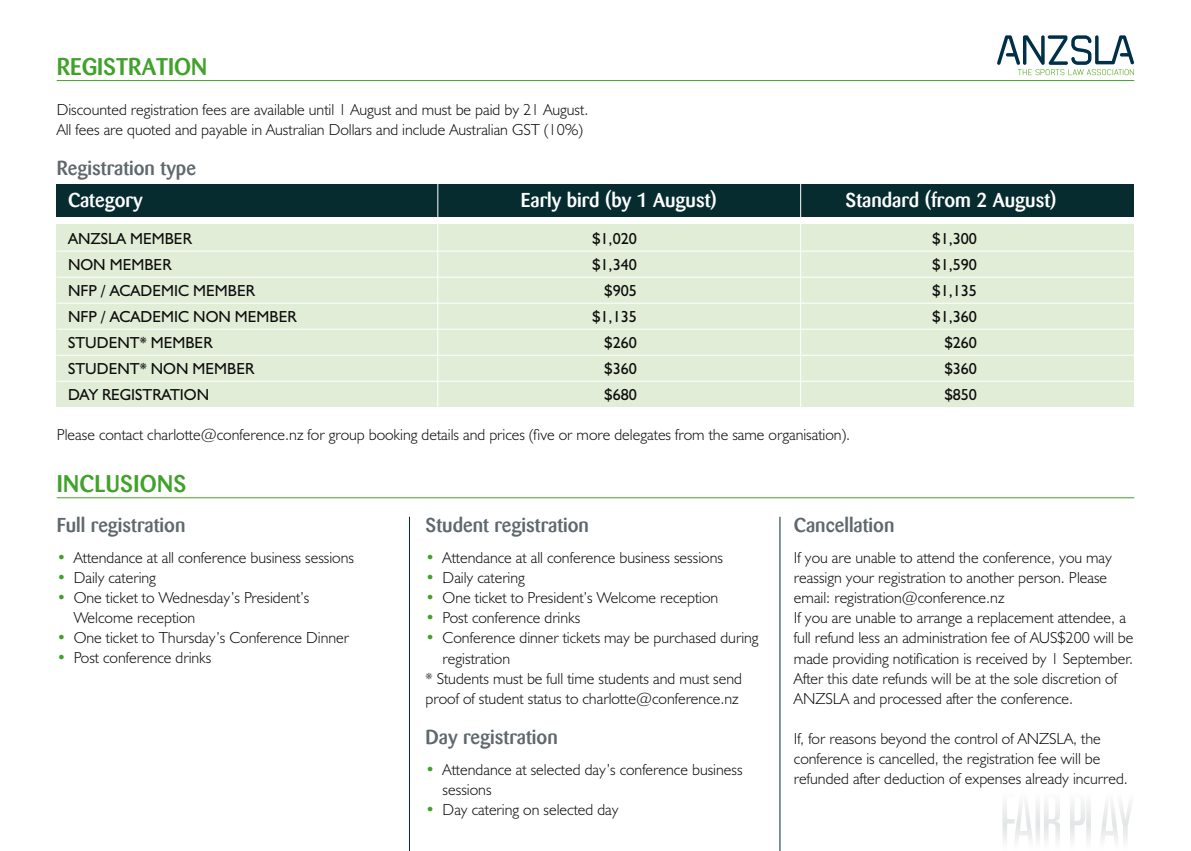
<style>
.page{position:relative;width:1191px;height:851px;background:#fff}
.page>*{position:absolute;margin:0;border:0;box-sizing:border-box;transform-origin:0 0}
.t1{font:500 24px "Barmeno";color:#41a22b}
.t2{font:500 20px "Barmeno";color:#5f686c}
.t3{font:500 20px "Barmeno";color:#fff}
.t4{font:300 16px/20px "Humanist 521 BT";color:#0d0d0d}
.t5{font:16px "Humanist 521 BT";color:#0d0d0d}
.s1{color:#41a22b}
</style>
<div class="page">
<div style="left:57px;top:184px;width:1077px;height:33px;background:#072c30"></div>
<div style="left:57px;top:224px;width:1077px;height:182px;background:#e2edd7"></div>
<hr style="left:57px;top:251px;width:1077px;height:1px;background:#fff">
<hr style="left:57px;top:277px;width:1077px;height:1px;background:#fff">
<hr style="left:57px;top:303px;width:1077px;height:1px;background:#fff">
<hr style="left:57px;top:329px;width:1077px;height:1px;background:#fff">
<hr style="left:57px;top:355px;width:1077px;height:1px;background:#fff">
<hr style="left:57px;top:381px;width:1077px;height:1px;background:#fff">
<hr style="left:437px;top:176px;width:1px;height:235px;background:#fff">
<hr style="left:800px;top:176px;width:1px;height:235px;background:#fff">
<hr style="left:57px;top:80px;width:1077px;height:1px;background:#41a22b">
<hr style="left:57px;top:497px;width:1077px;height:1px;background:#41a22b">
<hr style="left:409px;top:516px;width:1px;height:334px;background:#072c30">
<hr style="left:779px;top:516px;width:1px;height:334px;background:#072c30">
<svg style="left:997px;top:35px;width:137px;height:40px"></svg>
<svg style="left:1002px;top:803px;width:130px;height:38px"></svg>
<h1 class="t1" style="left:57px;top:53px;width:152px">REGISTRATION</h1>
<p class="t4" style="left:57px;top:99px;width:533px">Discounted registration fees are available until 1 August and must be paid by 21 August.<br>All fees are quoted and payable in Australian Dollars and include Australian GST (10%)</p>
<p class="t2" style="left:57px;top:156px;width:141px">Registration type</p>
<p class="t3" style="left:68px;top:188px;width:76px">Category</p>
<p class="t3" style="left:521px;top:188px;width:197px">Early bird (by 1 August)</p>
<p class="t3" style="left:845px;top:188px;width:212px">Standard (from 2 August)</p>
<p class="t5" style="left:68px;top:228px;width:125px">ANZSLA MEMBER</p>
<p class="t5" style="left:592px;top:228px;width:46px">$1,020</p>
<p class="t5" style="left:932px;top:228px;width:46px">$1,300</p>
<p class="t5" style="left:68px;top:254px;width:105px">NON MEMBER</p>
<p class="t5" style="left:592px;top:254px;width:46px">$1,340</p>
<p class="t5" style="left:932px;top:254px;width:46px">$1,590</p>
<p class="t5" style="left:68px;top:280px;width:188px">NFP / ACADEMIC MEMBER</p>
<p class="t5" style="left:604px;top:280px;width:34px">$905</p>
<p class="t5" style="left:932px;top:280px;width:46px">$1,135</p>
<p class="t5" style="left:68px;top:306px;width:230px">NFP / ACADEMIC NON MEMBER</p>
<p class="t5" style="left:592px;top:306px;width:46px">$1,135</p>
<p class="t5" style="left:932px;top:306px;width:46px">$1,360</p>
<p class="t5" style="left:68px;top:332px;width:146px">STUDENT* MEMBER</p>
<p class="t5" style="left:604px;top:332px;width:34px">$260</p>
<p class="t5" style="left:944px;top:332px;width:34px">$260</p>
<p class="t5" style="left:68px;top:358px;width:188px">STUDENT* NON MEMBER</p>
<p class="t5" style="left:604px;top:358px;width:34px">$360</p>
<p class="t5" style="left:944px;top:358px;width:34px">$360</p>
<p class="t5" style="left:68px;top:384px;width:143px">DAY REGISTRATION</p>
<p class="t5" style="left:604px;top:384px;width:34px">$680</p>
<p class="t5" style="left:944px;top:384px;width:34px">$850</p>
<p class="t4" style="left:57px;top:424px;width:795px">Please contact charlotte@conference.nz for group booking details and prices (five or more delegates from the same organisation).</p>
<h1 class="t1" style="left:57px;top:469px;width:131px">INCLUSIONS</h1>
<p class="t2" style="left:57px;top:512px;width:130px">Full registration</p>
<p class="t4" style="left:57px;top:547px;width:299px"><span class="s1">•</span> Attendance at all conference business sessions</p>
<p class="t4" style="left:57px;top:567px;width:101px"><span class="s1">•</span> Daily catering</p>
<p class="t4" style="left:74px;top:587px;width:237px;text-indent:-17px"><span class="s1">•</span> One ticket to Wednesday’s President’s<br>Welcome reception</p>
<p class="t4" style="left:57px;top:627px;width:294px"><span class="s1">•</span> One ticket to Thursday’s Conference Dinner</p>
<p class="t4" style="left:57px;top:647px;width:156px"><span class="s1">•</span> Post conference drinks</p>
<p class="t2" style="left:425px;top:513px;width:165px">Student registration</p>
<p class="t4" style="left:425px;top:547px;width:299px"><span class="s1">•</span> Attendance at all conference business sessions</p>
<p class="t4" style="left:425px;top:567px;width:101px"><span class="s1">•</span> Daily catering</p>
<p class="t4" style="left:425px;top:587px;width:294px"><span class="s1">•</span> One ticket to President’s Welcome reception</p>
<p class="t4" style="left:425px;top:607px;width:156px"><span class="s1">•</span> Post conference drinks</p>
<p class="t4" style="left:425px;top:627px;width:334px"><span class="s1">•</span> Conference dinner tickets may be purchased during</p>
<p class="t4" style="left:442px;top:647px;width:69px">registration</p>
<p class="t4" style="left:425px;top:667px;width:318px">* Students must be full time students and must send</p>
<p class="t4" style="left:425px;top:687px;width:315px">proof of student status to charlotte@conference.nz</p>
<p class="t2" style="left:425px;top:724px;width:134px">Day registration</p>
<p class="t4" style="left:442px;top:759px;width:301px;text-indent:-17px"><span class="s1">•</span> Attendance at selected day’s conference business sessions</p>
<p class="t4" style="left:425px;top:799px;width:194px"><span class="s1">•</span> Day catering on selected day</p>
<p class="t2" style="left:794px;top:513px;width:102px">Cancellation</p>
<p class="t4" style="left:794px;top:547px;width:341px">If you are unable to attend the conference, you may reassign your registration to another person. Please email: registration@conference.nz<br>If you are unable to arrange a replacement attendee, a full refund less an administration fee of AUS$200 will be made providing notification is received by 1 September.<br>After this date refunds will be at the sole discretion of ANZSLA and processed after the conference.</p>
<p class="t4" style="left:794px;top:727px;width:335px">If, for reasons beyond the control of ANZSLA, the conference is cancelled, the registration fee will be refunded after deduction of expenses already incurred.</p>
</div>
